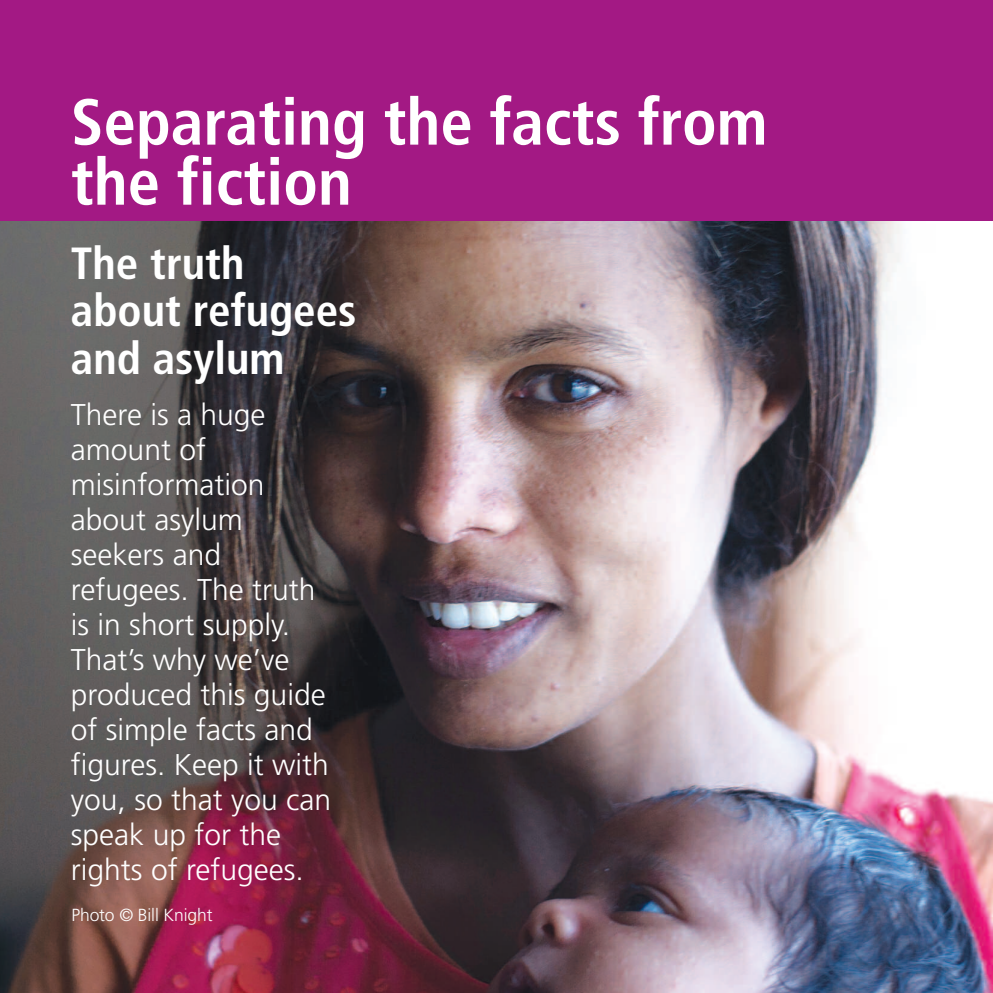
<style>
.page{position:relative;width:993px;height:993px;background:#fff}
.page>*{position:absolute;margin:0;border:0;box-sizing:border-box;transform-origin:0 0}
.t1{font:700 condensed 65px/60px "Frutiger";color:#fff}
.t2{font:700 condensed 45px/47.5px "Frutiger";color:#fff}
.t3{font:300 30px/35px "Frutiger";color:#fff}
.t4{font:300 17.5px "Frutiger";letter-spacing:-.005em;color:#fff}
</style>
<div class="page">
<img style="left:0;top:220px;width:992px;height:772px">
<div style="left:0;top:0;width:992px;height:220px;background:#a31984"></div>
<h1 class="t1" style="left:71px;top:97px;width:697px">Separating the facts from the fiction</h1>
<h2 class="t2" style="left:71px;top:243px;width:287px">The truth about refugees and asylum</h2>
<p class="t3" style="left:71px;top:399px;width:262px">There is a huge amount of misinformation about asylum seekers and refugees. The truth is in short supply.<br>That’s why we’ve produced this guide of simple facts and figures. Keep it with you, so that you can speak up for the rights of refugees.</p>
<p class="t4" style="left:71px;top:907px;width:142px">Photo © Bill Knight</p>
</div>
